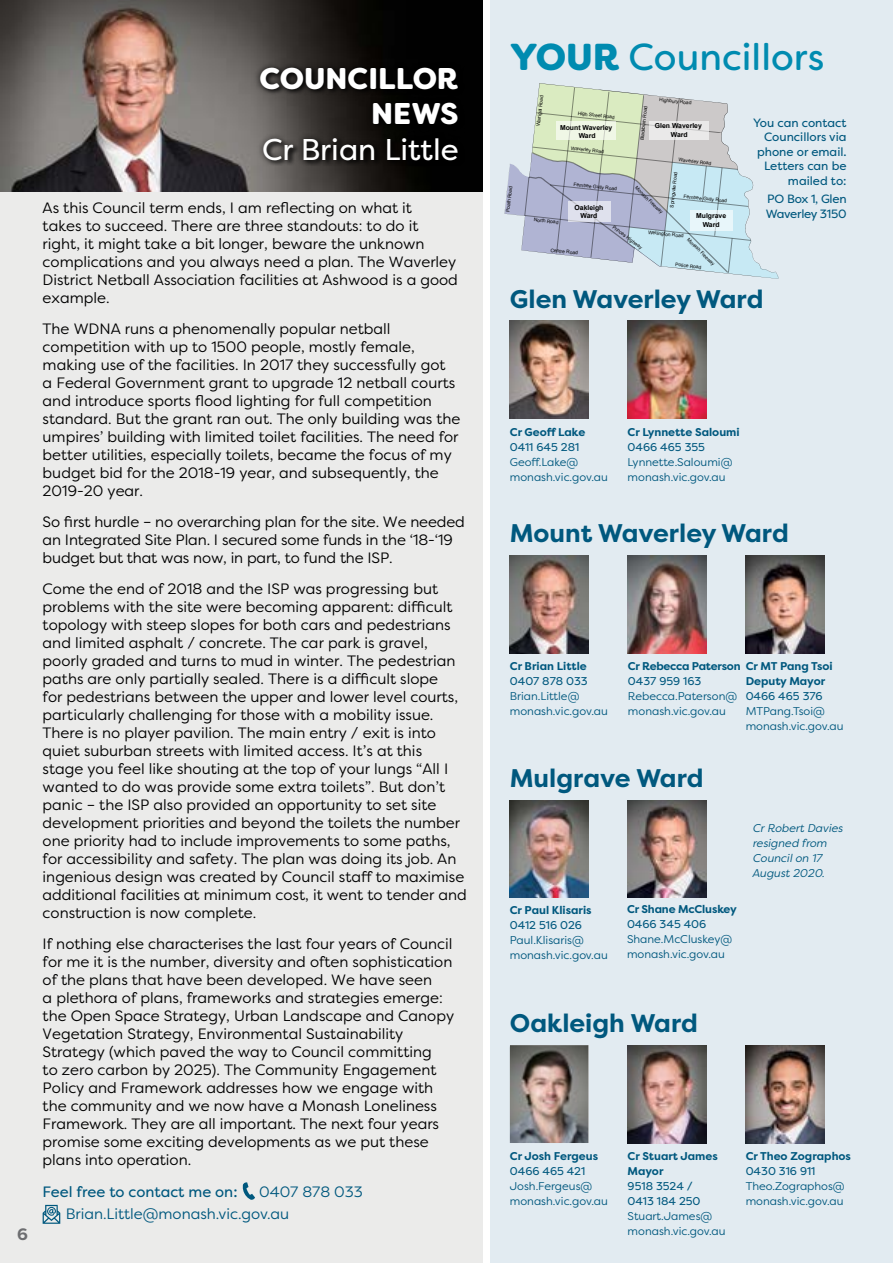
<style>
.page{position:relative;width:893px;height:1263px;background:#fff}
.page>*{position:absolute;margin:0;border:0;box-sizing:border-box;transform-origin:0 0}
.t1{font:37.5px "Filson Soft";color:#008bb0}
.t2{font:900 30px/34.5px "Filson Soft";color:#fff;text-align:right}
.t3{font:30px "Filson Pro";color:#fff}
.t4{font:700 25.5px "Filson Pro";color:#00587e}
.t5{font:700 16.5px "Filson Soft";color:#6d6e71}
.t6{font:15px/18px "Filson Pro";color:#000}
.t7{font:15px/22.5px "Filson Pro";color:#00587e}
.t8{font:15px "Filson Pro";color:#00587e}
.t9{font:12px/14.4px "Filson Pro";color:#00587e;text-align:right}
.t10{font:12px/14.4px "Filson Pro";letter-spacing:-.02em;color:#00587e}
.t11{font:11.25px/15px "Filson Pro";color:#00587e}
.t12{font:700 11.25px/15px "Filson Pro";color:#00587e}
.t13{font:11.25px/15px "Filson Pro";color:#00587e}
.t14{font:italic 11.25px/15px "Filson Pro";color:#00587e}
.t15{font:700 11.25px/15px "Filson Pro";letter-spacing:-.02em;color:#00587e}
.t16{font:700 6.9px/8.2px "Arial";color:#000;text-align:center}
.t17{font:4.8px "Arial";color:#000}
.s1{font-weight:900}
.s2{font-weight:400}
</style>
<div class="page">
<div style="left:0;top:0;width:483px;height:1263px;background:#ebebea"></div>
<img style="left:0;top:0;width:483px;height:191px">
<div style="left:491px;top:0;width:402px;height:1263px;background:#e2ebf1"></div>
<img style="left:510px;top:556px;width:78px;height:98px">
<img style="left:510px;top:1045px;width:78px;height:98px">
<img style="left:746px;top:556px;width:78px;height:98px">
<img style="left:628px;top:800px;width:78px;height:98px">
<img style="left:746px;top:1045px;width:78px;height:98px">
<img style="left:628px;top:556px;width:78px;height:98px">
<img style="left:510px;top:800px;width:78px;height:98px">
<img style="left:628px;top:1045px;width:78px;height:98px">
<img style="left:628px;top:320px;width:78px;height:98px">
<img style="left:510px;top:320px;width:78px;height:98px">
<svg style="left:505px;top:83px;width:274px;height:196px"></svg>
<div style="left:556px;top:122px;width:60px;height:18px;background:#f0f7e6"></div>
<svg style="left:650px;top:122px;width:59px;height:18px"></svg>
<svg style="left:568px;top:201px;width:43px;height:20px"></svg>
<div style="left:690px;top:210px;width:42px;height:21px;background:#e8f6fa"></div>
<div style="left:254px;top:61px;width:211px;height:105px;background:#000;opacity:.75"></div>
<svg style="left:242px;top:1182px;width:13px;height:18px"></svg>
<svg style="left:43px;top:1205px;width:17px;height:19px"></svg>
<h2 class="t2" style="left:260px;top:62px;width:201px">COUNCILLOR<br>NEWS</h2>
<h2 class="t3" style="left:262px;top:129px;width:198px">Cr Brian Little</h2>
<p class="t5" style="left:17px;top:1224px;width:12px">6</p>
<p class="t6" style="left:43px;top:199px;width:417px">As this Council term ends, I am reflecting on what it<br>takes to succeed. There are three standouts: to do it right, it might take a bit longer, beware the unknown complications and you always need a plan. The Waverley District Netball Association facilities at Ashwood is a good example.</p>
<p class="t6" style="left:43px;top:319px;width:419px">The WDNA runs a phenomenally popular netball competition with up to 1500 people, mostly female, making use of the facilities. In 2017 they successfully got<br>a Federal Government grant to upgrade 12 netball courts and introduce sports flood lighting for full competition standard. But the grant ran out. The only building was the umpires’ building with limited toilet facilities. The need for better utilities, especially toilets, became the focus of my budget bid for the 2018-19 year, and subsequently, the 2019-20 year.</p>
<p class="t6" style="left:43px;top:512px;width:424px">So first hurdle – no overarching plan for the site. We needed an Integrated Site Plan. I secured some funds in the ‘18-‘19 budget but that was now, in part, to fund the ISP.</p>
<p class="t6" style="left:43px;top:579px;width:426px">Come the end of 2018 and the ISP was progressing but problems with the site were becoming apparent: difficult topology with steep slopes for both cars and pedestrians and limited asphalt / concrete. The car park is gravel, poorly graded and turns to mud in winter. The pedestrian paths are only partially sealed. There is a difficult slope<br>for pedestrians between the upper and lower level courts, particularly challenging for those with a mobility issue.<br>There is no player pavilion. The main entry / exit is into quiet suburban streets with limited access. It’s at this<br>stage you feel like shouting at the top of your lungs “All I wanted to do was provide some extra toilets”. But don’t panic – the ISP also provided an opportunity to set site development priorities and beyond the toilets the number one priority had to include improvements to some paths, for accessibility and safety. The plan was doing its job. An ingenious design was created by Council staff to maximise additional facilities at minimum cost, it went to tender and construction is now complete.</p>
<p class="t6" style="left:43px;top:934px;width:413px">If nothing else characterises the last four years of Council for me it is the number, diversity and often sophistication of the plans that have been developed. We have seen<br>a plethora of plans, frameworks and strategies emerge: the Open Space Strategy, Urban Landscape and Canopy Vegetation Strategy, Environmental Sustainability Strategy (which paved the way to Council committing<br>to zero carbon by 2025). The Community Engagement Policy and Framework addresses how we engage with the community and we now have a Monash Loneliness Framework. They are all important. The next four years promise some exciting developments as we put these plans into operation.</p>
<p class="t8" style="left:43px;top:1181px;width:196px">Feel free to contact me on:</p>
<p class="t7" style="left:66px;top:1180px;width:299px;text-indent:193px">0407 878 033<br>Brian.Little@monash.vic.gov.au</p>
<h1 class="t1" style="left:510px;top:33px;width:316px"><span class="s1">YOUR</span> Councillors</h1>
<p class="t17" style="left:505px;top:211px;width:27px;rotate:-84deg">Poath Road</p>
<p class="t17" style="left:535px;top:126px;width:32px;rotate:-84deg">Warrigal Road</p>
<p class="t17" style="left:639px;top:140px;width:36px;rotate:-84deg">Blackburn Road</p>
<p class="t17" style="left:660px;top:96px;width:34px;rotate:6deg">Highbury Road</p>
<p class="t17" style="left:578px;top:110px;width:39px;rotate:6deg">High Street Road</p>
<p class="t16" style="left:560px;top:123px;width:54px">Mount Waverley<br>Ward</p>
<p class="t16" style="left:655px;top:122px;width:48px">Glen Waverley<br>Ward</p>
<p class="t17" style="left:571px;top:145px;width:34px;rotate:6deg">Waverley Road</p>
<p class="t17" style="left:679px;top:157px;width:34px;rotate:6deg">Waverley Road</p>
<p class="t17" style="left:669px;top:207px;width:37px;rotate:-84deg">Springvale Road</p>
<p class="t17" style="left:574px;top:181px;width:45px;rotate:6deg">Ferntree Gully Road</p>
<p class="t17" style="left:638px;top:185px;width:38px;rotate:44deg">Monash Freeway</p>
<p class="t17" style="left:684px;top:193px;width:45px;rotate:6deg">Ferntree Gully Road</p>
<p class="t16" style="left:574px;top:203px;width:30px">Oakleigh<br>Ward</p>
<p class="t16" style="left:696px;top:212px;width:32px">Mulgrave<br>Ward</p>
<p class="t17" style="left:534px;top:216px;width:26px;rotate:6deg">North Road</p>
<p class="t17" style="left:615px;top:224px;width:38px;rotate:37deg">Princes Highway</p>
<p class="t17" style="left:649px;top:229px;width:37px;rotate:6deg">Wellington Road</p>
<p class="t17" style="left:690px;top:236px;width:38px;rotate:44deg">Monash Freeway</p>
<p class="t17" style="left:551px;top:247px;width:29px;rotate:6deg">Centre Road</p>
<p class="t17" style="left:676px;top:261px;width:28px;rotate:6deg">Police Road</p>
<p class="t9" style="left:753px;top:115px;width:95px">You can contact<br>Councillors via phone or email.<br>Letters can be mailed to:</p>
<p class="t10" style="left:766px;top:192px;width:82px">PO Box 1, Glen<br>Waverley 3150</p>
<p class="t4" style="left:510px;top:283px;width:255px">Glen Waverley Ward</p>
<p class="t12" style="left:510px;top:425px;width:77px">Cr Geoff Lake</p>
<p class="t13" style="left:510px;top:439px;width:71px">0411 645 281</p>
<p class="t11" style="left:510px;top:454px;width:100px">Geoff.Lake@ monash.vic.gov.au</p>
<p class="t12" style="left:628px;top:425px;width:113px">Cr Lynnette Saloumi</p>
<p class="t13" style="left:628px;top:439px;width:79px">0466 465 355</p>
<p class="t11" style="left:628px;top:454px;width:106px">Lynnette.Saloumi@ monash.vic.gov.au</p>
<p class="t4" style="left:510px;top:517px;width:280px">Mount Waverley Ward</p>
<p class="t12" style="left:510px;top:659px;width:78px">Cr Brian Little</p>
<p class="t13" style="left:510px;top:674px;width:79px">0407 878 033</p>
<p class="t11" style="left:510px;top:689px;width:100px">Brian.Little@ monash.vic.gov.au</p>
<p class="t15" style="left:628px;top:659px;width:206px">Cr Rebecca Paterson Cr MT Pang Tsoi<br><span class="s2">0437 959 163</span></p>
<p class="t11" style="left:628px;top:689px;width:111px">Rebecca.Paterson@ monash.vic.gov.au</p>
<p class="t12" style="left:746px;top:674px;width:81px">Deputy Mayor<br><span class="s2">0466 465 376</span></p>
<p class="t11" style="left:746px;top:704px;width:100px">MTPang.Tsoi@ monash.vic.gov.au</p>
<p class="t4" style="left:510px;top:762px;width:195px">Mulgrave Ward</p>
<p class="t12" style="left:510px;top:902px;width:83px">Cr Paul Klisaris<br><span class="s2">0412 516 026</span></p>
<p class="t11" style="left:510px;top:932px;width:100px">Paul.Klisaris@ monash.vic.gov.au</p>
<p class="t12" style="left:627px;top:902px;width:111px">Cr Shane McCluskey<br><span class="s2">0466 345 406</span></p>
<p class="t11" style="left:627px;top:931px;width:107px">Shane.McCluskey@ monash.vic.gov.au</p>
<p class="t14" style="left:752px;top:820px;width:92px">Cr Robert Davies resigned from<br>Council on 17<br>August 2020.</p>
<p class="t4" style="left:510px;top:1007px;width:190px">Oakleigh Ward</p>
<p class="t12" style="left:510px;top:1149px;width:90px">Cr Josh Fergeus</p>
<p class="t13" style="left:510px;top:1163px;width:77px">0466 465 421</p>
<p class="t11" style="left:510px;top:1178px;width:100px">Josh.Fergeus@ monash.vic.gov.au</p>
<p class="t12" style="left:628px;top:1149px;width:92px">Cr Stuart James<br>Mayor</p>
<p class="t13" style="left:628px;top:1178px;width:74px">9518 3524 /<br>0413 184 250</p>
<p class="t11" style="left:628px;top:1208px;width:100px">Stuart.James@ monash.vic.gov.au</p>
<p class="t12" style="left:746px;top:1149px;width:107px">Cr Theo Zographos</p>
<p class="t13" style="left:746px;top:1163px;width:71px">0430 316 911</p>
<p class="t11" style="left:746px;top:1178px;width:101px">Theo.Zographos@ monash.vic.gov.au</p>
</div>
